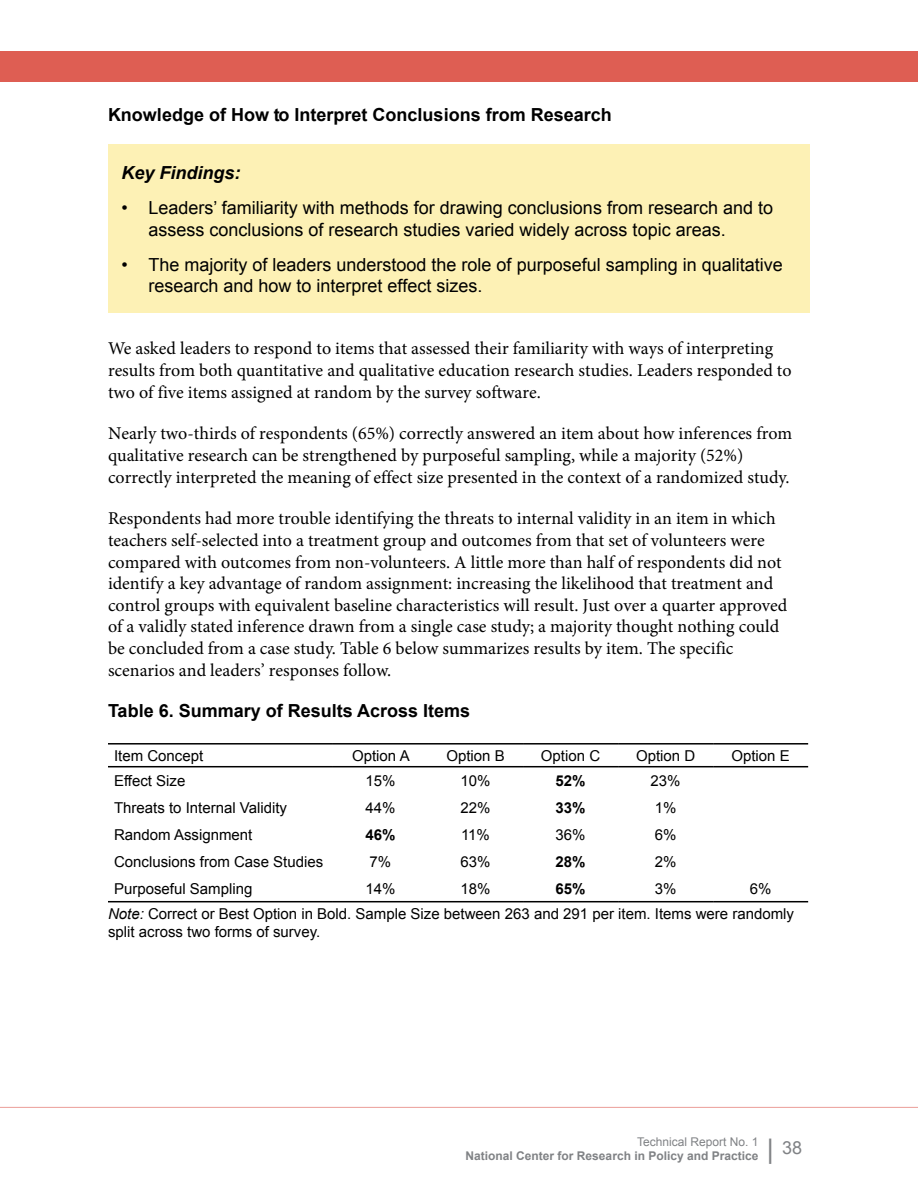
<style>
.page{position:relative;width:918px;height:1188px;background:#fff}
.page>*{position:absolute;margin:0;border:0;box-sizing:border-box;transform-origin:0 0}
.t1{font:18px/21.6px "Minion Pro";color:#000}
.t2{font:18px/21.6px "Arial";color:#000}
.t3{font:700 18px "Arial";color:#000}
.t4{font:italic 700 18px "Arial";color:#000}
.t5{font:18px "Arial";color:#808285}
.t6{font:15px/18px "Arial";color:#000}
.t7{font:700 15px "Arial";color:#000}
.t8{font:700 12px "Arial";color:#808285}
.t9{font:12px "Arial";color:#808285}
.s1{font-style:italic}
.s2{font-size:27px}
</style>
<div class="page">
<div style="left:0;top:51px;width:918px;height:30px;background:#de5e53"></div>
<hr style="left:0;top:1107px;width:918px;height:1px;background:#eb9e98">
<div style="left:108px;top:145px;width:702px;height:168px;background:#fdf1b5"></div>
<hr style="left:108px;top:743px;width:225px;height:2px;background:#000">
<hr style="left:333px;top:743px;width:95px;height:2px;background:#000">
<hr style="left:428px;top:743px;width:95px;height:2px;background:#000">
<hr style="left:523px;top:743px;width:95px;height:2px;background:#000">
<hr style="left:618px;top:743px;width:95px;height:2px;background:#000">
<hr style="left:713px;top:743px;width:95px;height:2px;background:#000">
<hr style="left:108px;top:766px;width:225px;height:1px;background:#000">
<hr style="left:333px;top:766px;width:95px;height:1px;background:#000">
<hr style="left:428px;top:766px;width:95px;height:1px;background:#000">
<hr style="left:523px;top:766px;width:95px;height:1px;background:#000">
<hr style="left:618px;top:766px;width:95px;height:1px;background:#000">
<hr style="left:713px;top:766px;width:95px;height:1px;background:#000">
<hr style="left:108px;top:901px;width:225px;height:1px;background:#000">
<hr style="left:333px;top:901px;width:95px;height:1px;background:#000">
<hr style="left:428px;top:901px;width:95px;height:1px;background:#000">
<hr style="left:523px;top:901px;width:95px;height:1px;background:#000">
<hr style="left:618px;top:901px;width:95px;height:1px;background:#000">
<hr style="left:713px;top:901px;width:95px;height:1px;background:#000">
<p class="t3" style="left:108px;top:103px;width:505px">Knowledge of How to Interpret Conclusions from Research</p>
<p class="t4" style="left:122px;top:160px;width:121px">Key Findings:</p>
<p class="t2" style="left:148px;top:197px;width:626px;text-indent:-27px">• Leaders’ familiarity with methods for drawing conclusions from research and to assess conclusions of research studies varied widely across topic areas.</p>
<p class="t2" style="left:148px;top:254px;width:636px;text-indent:-27px">• The majority of leaders understood the role of purposeful sampling in qualitative research and how to interpret effect sizes.</p>
<p class="t1" style="left:108px;top:338px;width:685px">We asked leaders to respond to items that assessed their familiarity with ways of interpreting results from both quantitative and qualitative education research studies. Leaders responded to two of five items assigned at random by the survey software.</p>
<p class="t1" style="left:108px;top:423px;width:686px">Nearly two-thirds of respondents (65%) correctly answered an item about how inferences from qualitative research can be strengthened by purposeful sampling, while a majority (52%) correctly interpreted the meaning of effect size presented in the context of a randomized study.</p>
<p class="t1" style="left:108px;top:508px;width:681px">Respondents had more trouble identifying the threats to internal validity in an item in which teachers self-selected into a treatment group and outcomes from that set of volunteers were compared with outcomes from non-volunteers. A little more than half of respondents did not identify a key advantage of random assignment: increasing the likelihood that treatment and control groups with equivalent baseline characteristics will result. Just over a quarter approved of a validly stated inference drawn from a single case study; a majority thought nothing could be concluded from a case study. Table 6 below summarizes results by item. The specific scenarios and leaders’ responses follow.</p>
<p class="t3" style="left:108px;top:699px;width:364px">Table 6. Summary of Results Across Items</p>
<p class="t6" style="left:114px;top:747px;width:91px">Item Concept</p>
<p class="t6" style="left:352px;top:747px;width:59px">Option A</p>
<p class="t6" style="left:446px;top:747px;width:60px">Option B</p>
<p class="t6" style="left:541px;top:747px;width:61px">Option C</p>
<p class="t6" style="left:636px;top:747px;width:61px">Option D</p>
<p class="t6" style="left:731px;top:747px;width:60px">Option E</p>
<p class="t6" style="left:114px;top:772px;width:73px">Effect Size</p>
<p class="t6" style="left:365px;top:772px;width:32px">15%</p>
<p class="t6" style="left:461px;top:772px;width:32px">10%</p>
<p class="t7" style="left:556px;top:770px;width:32px">52%</p>
<p class="t6" style="left:651px;top:772px;width:32px">23%</p>
<p class="t6" style="left:114px;top:799px;width:175px">Threats to Internal Validity</p>
<p class="t6" style="left:365px;top:799px;width:32px">44%</p>
<p class="t6" style="left:461px;top:799px;width:32px">22%</p>
<p class="t7" style="left:556px;top:797px;width:32px">33%</p>
<p class="t6" style="left:655px;top:799px;width:23px">1%</p>
<p class="t6" style="left:114px;top:826px;width:140px">Random Assignment</p>
<p class="t7" style="left:365px;top:824px;width:32px">46%</p>
<p class="t6" style="left:461px;top:826px;width:30px">11%</p>
<p class="t6" style="left:556px;top:826px;width:32px">36%</p>
<p class="t6" style="left:655px;top:826px;width:23px">6%</p>
<p class="t6" style="left:114px;top:853px;width:211px">Conclusions from Case Studies</p>
<p class="t6" style="left:370px;top:853px;width:23px">7%</p>
<p class="t6" style="left:461px;top:853px;width:32px">63%</p>
<p class="t7" style="left:556px;top:851px;width:32px">28%</p>
<p class="t6" style="left:655px;top:853px;width:23px">2%</p>
<p class="t6" style="left:114px;top:880px;width:140px">Purposeful Sampling</p>
<p class="t6" style="left:365px;top:880px;width:32px">14%</p>
<p class="t6" style="left:461px;top:880px;width:32px">18%</p>
<p class="t7" style="left:556px;top:878px;width:32px">65%</p>
<p class="t6" style="left:655px;top:880px;width:23px">3%</p>
<p class="t6" style="left:750px;top:880px;width:23px">6%</p>
<p class="t6" style="left:108px;top:905px;width:688px"><span class="s1">Note:</span> Correct or Best Option in Bold. Sample Size between 263 and 291 per item. Items were randomly split across two forms of survey.</p>
<p class="t9" style="left:637px;top:1134px;width:123px">Technical Report No. 1</p>
<p class="t8" style="left:466px;top:1148px;width:294px">National Center for Research in Policy and Practice</p>
<p class="t5" style="left:767px;top:1136px;width:37px"><span class="s2">|</span> 38</p>
</div>
